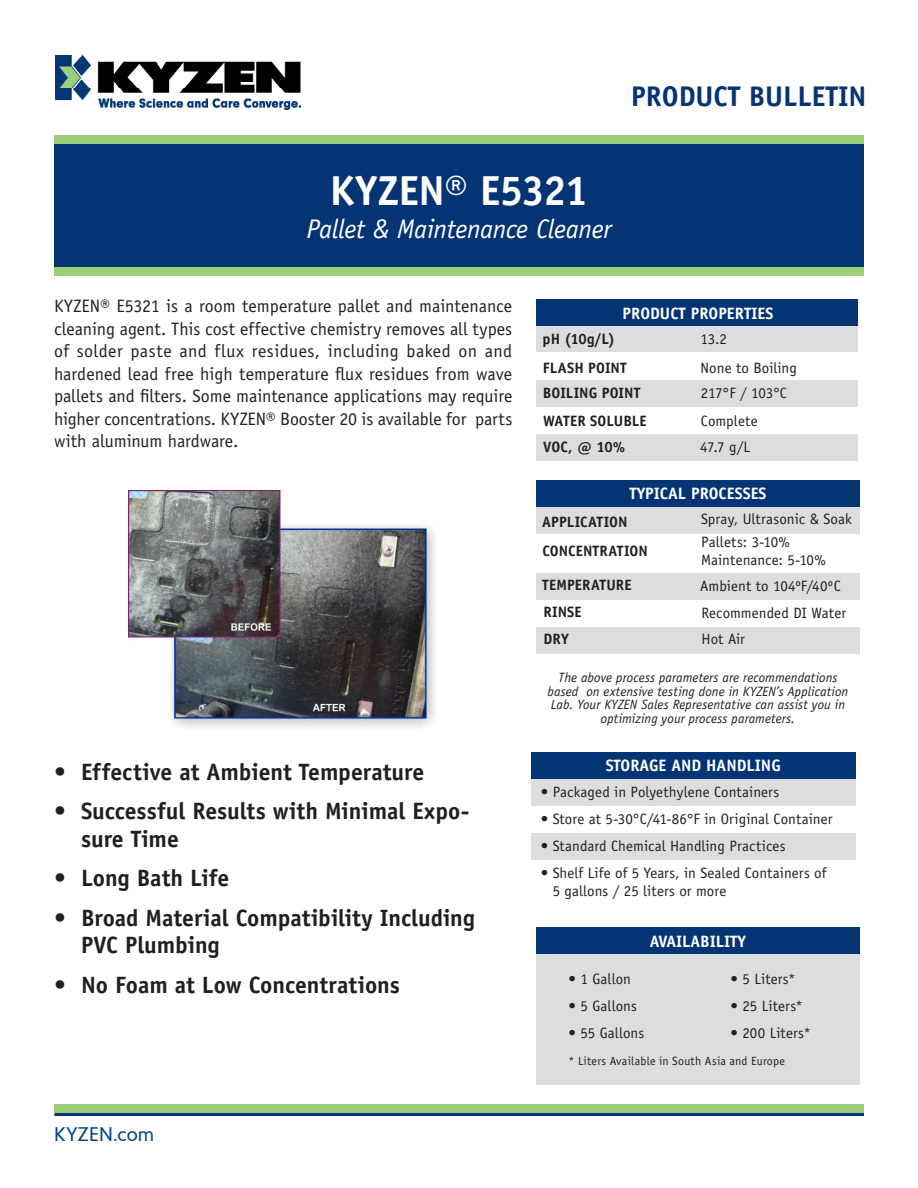
<style>
.page{position:relative;width:918px;height:1188px;background:#fff}
.page>*{position:absolute;margin:0;border:0;box-sizing:border-box;transform-origin:0 0}
.t1{font:700 42px "Officina Sans Std";letter-spacing:-.01em;color:#fff}
.t2{font:700 28.5px "Officina Sans Std";color:#053474}
.t3{font:italic 27px "Officina Sans Std";letter-spacing:-.01em;color:#fff}
.t4{font:700 23.7px/27.6px "Officina Sans Std";letter-spacing:-.005em;color:#231f20}
.t5{font:18px/22.5px "Officina Sans Std";letter-spacing:-.005em;color:#231f20;text-align:justify}
.t6{font:18px "Geometric 706 BT Medium B";letter-spacing:-.005em;color:#004684}
.t7{font:700 16.5px "Officina Sans Std";color:#fff}
.t8{font:15px/18px "Officina Sans Std";letter-spacing:.005em;color:#231f20}
.t9{font:700 15px "Officina Sans Std";letter-spacing:.005em;color:#231f20}
.t10{font:italic 13.5px/13.5px "Officina Sans Std";letter-spacing:.005em;color:#231f20;text-align:center}
.t11{font:12px "Officina Sans Std";letter-spacing:.015em;color:#231f20}
</style>
<div class="page">
<div style="left:54px;top:136px;width:810px;height:140px;background:#053474"></div>
<div style="left:54px;top:267px;width:810px;height:9px;background:#9dcf7b"></div>
<div style="left:54px;top:1104px;width:810px;height:9px;background:#9dcf7b"></div>
<div style="left:531px;top:779px;width:324px;height:27px;background:#dcdddf"></div>
<div style="left:531px;top:833px;width:324px;height:27px;background:#dcdddf"></div>
<div style="left:531px;top:752px;width:324px;height:27px;background:#053474"></div>
<div style="left:536px;top:954px;width:324px;height:131px;background:#dcdddf"></div>
<div style="left:536px;top:927px;width:324px;height:27px;background:#053474"></div>
<hr style="left:54px;top:1113px;width:810px;height:3px;background:#053474">
<div style="left:54px;top:135px;width:810px;height:9px;background:#9dcf7b"></div>
<img style="left:56px;top:56px;width:244px;height:53px">
<div style="left:536px;top:325px;width:321px;height:27px;background:#dcdddf"></div>
<div style="left:536px;top:380px;width:321px;height:27px;background:#dcdddf"></div>
<div style="left:536px;top:434px;width:321px;height:27px;background:#dcdddf"></div>
<div style="left:536px;top:299px;width:321px;height:27px;background:#053474"></div>
<div style="left:536px;top:507px;width:324px;height:27px;background:#dcdddf"></div>
<div style="left:536px;top:573px;width:324px;height:27px;background:#dcdddf"></div>
<div style="left:536px;top:627px;width:324px;height:27px;background:#dcdddf"></div>
<div style="left:536px;top:480px;width:324px;height:27px;background:#053474"></div>
<img style="left:129px;top:491px;width:306px;height:236px">
<p class="t2" style="left:631px;top:79px;width:237px">PRODUCT BULLETIN</p>
<p class="t1" style="left:330px;top:165px;width:260px">KYZEN® E5321</p>
<p class="t3" style="left:306px;top:213px;width:307px">Pallet &amp; Maintenance Cleaner</p>
<p class="t5" style="left:54px;top:295px;width:460px">KYZEN® E5321 is a room temperature pallet and maintenance cleaning agent. This cost effective chemistry removes all types of solder paste and flux residues, including baked on and hardened lead free high temperature flux residues from wave pallets and filters. Some maintenance applications may require higher concentrations. KYZEN® Booster 20 is available for parts with aluminum hardware.</p>
<p class="t4" style="left:54px;top:758px;width:372px">• Effective at Ambient Temperature</p>
<p class="t4" style="left:81px;top:797px;width:390px;text-indent:-27px">• Successful Results with Minimal Expo&shy;sure Time</p>
<p class="t4" style="left:54px;top:864px;width:177px">• Long Bath Life</p>
<p class="t4" style="left:81px;top:904px;width:395px;text-indent:-27px">• Broad Material Compatibility Including<br>PVC Plumbing</p>
<p class="t4" style="left:54px;top:971px;width:347px">• No Foam at Low Concentrations</p>
<p class="t6" style="left:54px;top:1122px;width:102px">KYZEN.com</p>
<p class="t7" style="left:623px;top:303px;width:152px">PRODUCT PROPERTIES</p>
<p class="t9" style="left:543px;top:329px;width:74px">pH (10g/L)</p>
<p class="t8" style="left:700px;top:330px;width:28px">13.2</p>
<p class="t9" style="left:543px;top:358px;width:86px">FLASH POINT</p>
<p class="t8" style="left:701px;top:359px;width:98px">None to Boiling</p>
<p class="t9" style="left:543px;top:383px;width:99px">BOILING POINT</p>
<p class="t8" style="left:701px;top:384px;width:88px">217°F / 103°C</p>
<p class="t9" style="left:543px;top:411px;width:105px">WATER SOLUBLE</p>
<p class="t8" style="left:701px;top:411px;width:58px">Complete</p>
<p class="t9" style="left:543px;top:437px;width:84px">VOC, @ 10%</p>
<p class="t7" style="left:629px;top:483px;width:139px">TYPICAL PROCESSES</p>
<p class="t9" style="left:542px;top:512px;width:87px">APPLICATION</p>
<p class="t8" style="left:701px;top:510px;width:152px">Spray, Ultrasonic &amp; Soak</p>
<p class="t9" style="left:542px;top:541px;width:107px">CONCENTRATION</p>
<p class="t8" style="left:700px;top:438px;width:51px">47.7 g/L</p>
<p class="t8" style="left:701px;top:533px;width:90px">Pallets: 3-10%</p>
<p class="t8" style="left:701px;top:551px;width:126px">Maintenance: 5-10%</p>
<p class="t9" style="left:542px;top:576px;width:91px">TEMPERATURE</p>
<p class="t8" style="left:700px;top:577px;width:142px">Ambient to 104oF/40oC</p>
<p class="t9" style="left:543px;top:603px;width:40px">RINSE</p>
<p class="t8" style="left:701px;top:604px;width:146px">Recommended DI Water</p>
<p class="t9" style="left:544px;top:630px;width:27px">DRY</p>
<p class="t8" style="left:702px;top:630px;width:45px">Hot Air</p>
<p class="t10" style="left:548px;top:671px;width:302px">The above process parameters are recommendations based on extensive testing done in KYZEN’s Application Lab. Your KYZEN Sales Representative can assist you in optimizing your process parameters.</p>
<p class="t7" style="left:606px;top:755px;width:177px">STORAGE AND HANDLING</p>
<p class="t8" style="left:541px;top:783px;width:240px">• Packaged in Polyethylene Containers</p>
<p class="t8" style="left:541px;top:810px;width:293px">• Store at 5-30°C/41-86°F in Original Container</p>
<p class="t8" style="left:541px;top:837px;width:246px">• Standard Chemical Handling Practices</p>
<p class="t8" style="left:553px;top:864px;width:275px;text-indent:-12px">• Shelf Life of 5 Years, in Sealed Containers of<br>5 gallons / 25 liters or more</p>
<p class="t7" style="left:650px;top:931px;width:98px">AVAILABILITY</p>
<p class="t8" style="left:569px;top:970px;width:64px">• 1 Gallon</p>
<p class="t8" style="left:731px;top:970px;width:67px">• 5 Liters*</p>
<p class="t8" style="left:569px;top:997px;width:70px">• 5 Gallons</p>
<p class="t8" style="left:731px;top:997px;width:74px">• 25 Liters*</p>
<p class="t8" style="left:569px;top:1024px;width:77px">• 55 Gallons</p>
<p class="t8" style="left:731px;top:1024px;width:82px">• 200 Liters*</p>
<p class="t11" style="left:569px;top:1054px;width:218px">* Liters Available in South Asia and Europe</p>
</div>
